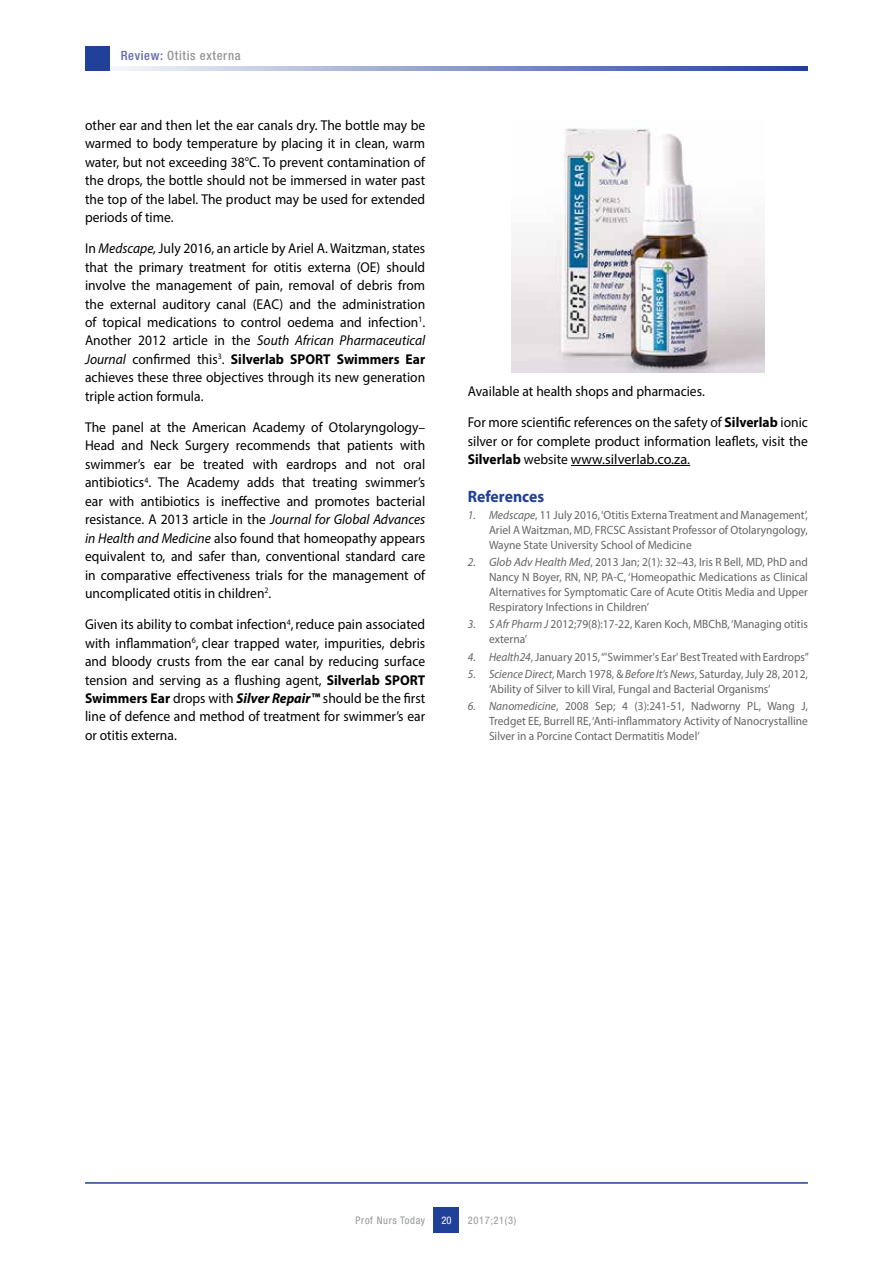
<style>
.page{position:relative;width:893px;height:1263px;background:#fff}
.page>*{position:absolute;margin:0;border:0;box-sizing:border-box;transform-origin:0 0}
.t1{font:700 16.5px "Myriad Pro";color:#21409a;scale:.95 1}
.t2{font:14.25px/18.5px "Myriad Pro";color:#000;text-align:justify;scale:.95 1}
.t3{font:500 condensed 12.75px "Helvetica Neue LT Std";letter-spacing:.05em;color:#939598}
.t4{font:12px/15px "Myriad Pro";color:#636466;text-align:justify;scale:.95 1}
.t5{font:condensed 10.5px "Helvetica Neue LT Std";letter-spacing:.06em;color:#939598}
.t6{font:condensed 10.5px "Helvetica Neue LT Std";color:#fff}
.s1{color:#6069b0}
.s2{font-style:italic}
.s3{font-weight:700}
.s4{font-weight:700;font-style:italic}
</style>
<div class="page">
<svg style="left:109px;top:66px;width:699px;height:5px;background:#8a9ac9"></svg>
<div style="left:85px;top:47px;width:24px;height:24px;background:#21409a"></div>
<div style="left:434px;top:1208px;width:25px;height:25px;background:#21409a"></div>
<hr style="left:85px;top:1182px;width:723px;height:2px;background:#21409a">
<hr style="left:571px;top:465px;width:119px;height:1px;background:#000">
<img style="left:511px;top:128px;width:254px;height:245px">
<p class="t3" style="left:121px;top:48px;width:121px"><span class="s1">Review:</span> Otitis externa</p>
<p class="t2" style="left:85px;top:116px;width:360px">other ear and then let the ear canals dry. The bottle may be warmed to body temperature by placing it in clean, warm water, but not exceeding 38°C. To prevent contamination of the drops, the bottle should not be immersed in water past the top of the label. The product may be used for extended periods of time.</p>
<p class="t2" style="left:85px;top:239px;width:360px">In <span class="s2">Medscape,</span> July 2016, an article by Ariel A. Waitzman, states that the primary treatment for otitis externa (OE) should involve the management of pain, removal of debris from the external auditory canal (EAC) and the administration of topical medications to control oedema and infection<sup>1</sup>.<br>Another 2012 article in the <span class="s2">South African Pharmaceutical Journal</span> confirmed this<sup>3</sup>. <span class="s3">Silverlab SPORT Swimmers Ear </span>achieves these three objectives through its new generation triple action formula.</p>
<p class="t2" style="left:85px;top:418px;width:360px">The panel at the American Academy of Otolaryngology– Head and Neck Surgery recommends that patients with swimmer’s ear be treated with eardrops and not oral antibiotics<sup>4</sup>. The Academy adds that treating swimmer’s ear with antibiotics is ineffective and promotes bacterial resistance. A 2013 article in the <span class="s2">Journal for Global Advances in Health and Medicine</span> also found that homeopathy appears equivalent to, and safer than, conventional standard care in comparative effectiveness trials for the management of uncomplicated otitis in children<sup>2</sup>.</p>
<p class="t2" style="left:85px;top:615px;width:360px">Given its ability to combat infection<sup>4</sup>,reduce pain associated with inflammation<sup>6</sup>, clear trapped water, impurities, debris and bloody crusts from the ear canal by reducing surface tension and serving as a flushing agent, <span class="s3">Silverlab SPORT Swimmers Ear</span> drops with <span class="s4">Silver Repair™</span> should be the first line of defence and method of treatment for swimmer’s ear or otitis externa.</p>
<p class="t2" style="left:468px;top:375px;width:360px;line-height:31.2px">Available at health shops and pharmacies.<br>For more scientific references on the safety of <span class="s3">Silverlab</span> ionic</p>
<p class="t2" style="left:468px;top:431px;width:360px">silver or for complete product information leaflets, visit the<br><span class="s3">Silverlab</span> website www.silverlab.co.za.</p>
<p class="t1" style="left:468px;top:486px;width:82px">References</p>
<p class="t4" style="left:489px;top:507px;width:337px;text-indent:-21px"><span class="s2">1. Medscape</span>, 11 July 2016, ‘Otitis Externa Treatment and Management’, Ariel A Waitzman, MD, FRCSC Assistant Professor of Otolaryngology, Wayne State University School of Medicine</p>
<p class="t4" style="left:489px;top:555px;width:337px;text-indent:-21px"><span class="s2">2. Glob Adv Health Med</span>, 2013 Jan; 2(1): 32–43, Iris R Bell, MD, PhD and Nancy N Boyer, RN, NP, PA-C, ‘Homeopathic Medications as Clinical Alternatives for Symptomatic Care of Acute Otitis Media and Upper Respiratory Infections in Children’</p>
<p class="t4" style="left:489px;top:617px;width:337px;text-indent:-21px"><span class="s2">3. S Afr Pharm J</span> 2012;79(8):17-22, Karen Koch, MBChB, ‘Managing otitis externa’</p>
<p class="t4" style="left:468px;top:649px;width:361px"><span class="s2">4. Health24</span>, January 2015, “'Swimmer's Ear' Best Treated with Eardrops”</p>
<p class="t4" style="left:489px;top:666px;width:337px;text-indent:-21px"><span class="s2">5. Science Direct</span>, March 1978, &amp; <span class="s2">Before It’s News</span>, Saturday, July 28, 2012, ‘Ability of Silver to kill Viral, Fungal and Bacterial Organisms’</p>
<p class="t4" style="left:489px;top:698px;width:337px;text-indent:-21px"><span class="s2">6. Nanomedicine</span>, 2008 Sep; 4 (3):241-51, Nadworny PL, Wang J, Tredget EE, Burrell RE, ‘Anti-inflammatory Activity of Nanocrystalline Silver in a Porcine Contact Dermatitis Model’</p>
<p class="t5" style="left:356px;top:1214px;width:71px">Prof Nurs Today</p>
<p class="t6" style="left:441px;top:1214px;width:12px">20</p>
<p class="t5" style="left:468px;top:1214px;width:50px">2017;21(3)</p>
</div>
